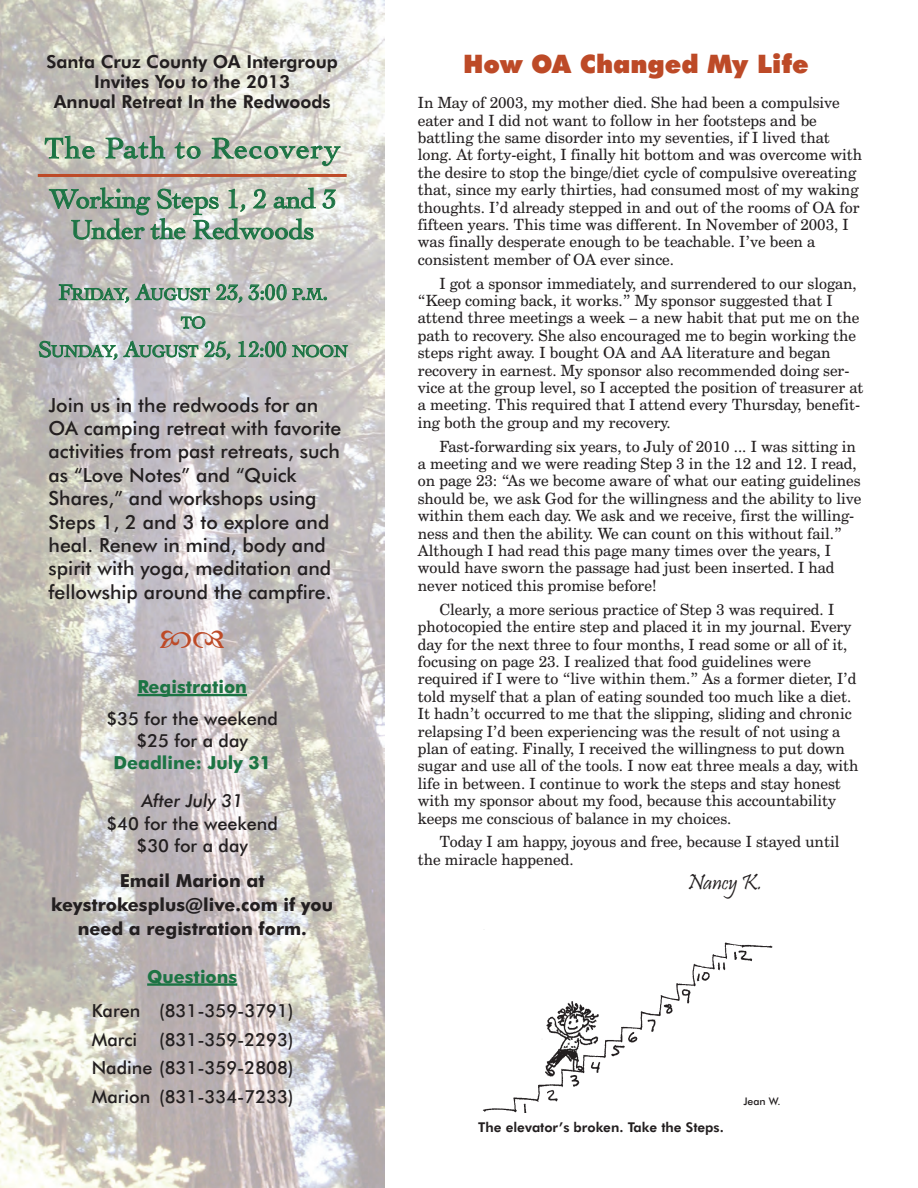
<style>
.page{position:relative;width:918px;height:1188px;background:#fff}
.page>*{position:absolute;margin:0;border:0;box-sizing:border-box;transform-origin:0 0}
.t1{font:30px "Cochin URWD Rom";letter-spacing:.045em;color:#1c7444}
.t2{font:27.75px/30.8px "Cochin URWD Rom";letter-spacing:-.005em;color:#1c7444;text-align:center}
.t3{font:900 25.5px "Futura BT";color:#bd4a27}
.t4{font:22.5px "Cochin URWD Rom";color:#1c7444}
.t5{font:22.5px "Pristina";color:#231f20}
.t6{font:500 19.5px/23.4px "Futura BT";color:#231f20}
.t7{font:500 18px/28.5px "Futura BT";color:#231f20;text-align:center}
.t8{font:800 18px/20.2px "Futura BT";color:#231f20;text-align:center}
.t9{font:700 18px/24px "Futura BT";color:#231f20;text-align:center}
.t10{font:700 18px "Futura BT";color:#1c7444}
.t11{font:italic 500 18px "Futura BT";color:#231f20}
.t12{font:16.8px/28.5px "Cochin URWD Rom";color:#1c7444;text-align:center}
.t13{font:15.45px/17.4px "Century Schoolbook BT";color:#231f20}
.t14{font:800 13.5px "Futura BT";color:#231f20}
.t15{font:500 10.5px "Futura BT";color:#231f20}
.s1{font-size:16.8px}
.s2{font-size:22.5px}
</style>
<div class="page">
<img style="left:0;top:0;width:385px;height:1188px">
<hr style="left:137px;top:694px;width:110px;height:2px;background:#1c7444">
<hr style="left:147px;top:983px;width:90px;height:3px;background:#1c7444">
<hr style="left:38px;top:174px;width:309px;height:3px;background:#bd4a27">
<img style="left:482px;top:942px;width:291px;height:170px">
<svg style="left:160px;top:631px;width:64px;height:17px"></svg>
<p class="t8" style="left:46px;top:51px;width:293px">Santa Cruz County OA Intergroup<br>Invites You to the 2013<br>Annual Retreat In the Redwoods</p>
<h1 class="t1" style="left:45px;top:130px;width:297px">The Path to Recovery</h1>
<h2 class="t2" style="left:49px;top:183px;width:289px">Working Steps 1, 2 and 3<br>Under the Redwoods</h2>
<h3 class="t4" style="left:59px;top:279px;width:270px">F<span class="s1">RIDAY</span>, A<span class="s1">UGUST</span> 23, 3:00 <span class="s1">P</span>.<span class="s1">M</span>.</h3>
<p class="t12" style="left:39px;top:308px;width:311px">TO<br><span class="s2">S</span>UNDAY<span class="s2">, A</span>UGUST <span class="s2">25, 12:00</span> NOON</p>
<p class="t6" style="left:49px;top:393px;width:294px">Join us in the redwoods for an<br>OA camping retreat with favorite activities from past retreats, such as “Love Notes” and “Quick<br>Shares,” and workshops using<br>Steps 1, 2 and 3 to explore and heal. Renew in mind, body and spirit with yoga, meditation and fellowship around the campfire.</p>
<p class="t10" style="left:137px;top:676px;width:111px">Registration</p>
<p class="t7" style="left:106px;top:708px;width:173px;line-height:21.6px">$35 for the weekend $25 for a day</p>
<p class="t10" style="left:113px;top:752px;width:159px">Deadline: July 31</p>
<p class="t11" style="left:142px;top:791px;width:102px">After July 31</p>
<p class="t7" style="left:106px;top:812px;width:173px;line-height:22.5px">$40 for the weekend $30 for a day</p>
<p class="t9" style="left:51px;top:868px;width:283px">Email Marion at keystrokesplus@live.com if you need a registration form.</p>
<p class="t10" style="left:147px;top:966px;width:92px">Questions</p>
<p class="t7" style="left:92px;top:997px;width:203px;text-align:justify">Karen (831-359-3791)<br>Marci (831-359-2293)<br>Nadine (831-359-2808)<br>Marion (831-334-7233)</p>
<h3 class="t3" style="left:463px;top:50px;width:347px">How OA Changed My Life</h3>
<p class="t13" style="left:418px;top:94px;width:446px">In May of 2003, my mother died. She had been a compulsive eater and I did not want to follow in her footsteps and be battling the same disorder into my seventies, if I lived that long. At forty-eight, I finally hit bottom and was overcome with the desire to stop the binge/diet cycle of compulsive overeating that, since my early thirties, had consumed most of my waking thoughts. I’d already stepped in and out of the rooms of OA for fifteen years. This time was different. In November of 2003, I was finally desperate enough to be teachable. I’ve been a consistent member of OA ever since.</p>
<p class="t13" style="left:418px;top:275px;width:447px;text-indent:22px">I got a sponsor immediately, and surrendered to our slogan, “Keep coming back, it works.” My sponsor suggested that I attend three meetings a week – a new habit that put me on the path to recovery. She also encouraged me to begin working the steps right away. I bought OA and AA literature and began recovery in earnest. My sponsor also recommended doing ser&shy;vice at the group level, so I accepted the position of treasurer at a meeting. This required that I attend every Thursday, benefit&shy;ing both the group and my recovery.</p>
<p class="t13" style="left:418px;top:438px;width:445px;text-indent:22px">Fast-forwarding six years, to July of 2010 ... I was sitting in a meeting and we were reading Step 3 in the 12 and 12. I read, on page 23: “As we become aware of what our eating guidelines should be, we ask God for the willingness and the ability to live within them each day. We ask and we receive, first the willing&shy;ness and then the ability. We can count on this without fail.” Although I had read this page many times over the years, I would have sworn the passage had just been inserted. I had never noticed this promise before!</p>
<p class="t13" style="left:418px;top:601px;width:442px;text-indent:22px">Clearly, a more serious practice of Step 3 was required. I photocopied the entire step and placed it in my journal. Every day for the next three to four months, I read some or all of it, focusing on page 23. I realized that food guidelines were required if I were to “live within them.” As a former dieter, I’d told myself that a plan of eating sounded too much like a diet.<br>It hadn’t occurred to me that the slipping, sliding and chronic relapsing I’d been experiencing was the result of not using a plan of eating. Finally, I received the willingness to put down sugar and use all of the tools. I now eat three meals a day, with life in between. I continue to work the steps and stay honest with my sponsor about my food, because this accountability keeps me conscious of balance in my choices.</p>
<p class="t13" style="left:418px;top:833px;width:423px;text-indent:22px">Today I am happy, joyous and free, because I stayed until the miracle happened.</p>
<h3 class="t5" style="left:688px;top:868px;width:76px">Nancy K.</h3>
<p class="t14" style="left:478px;top:1119px;width:247px">The elevator’s broken. Take the Steps.</p>
<p class="t15" style="left:743px;top:1095px;width:39px">Jean W.</p>
</div>
